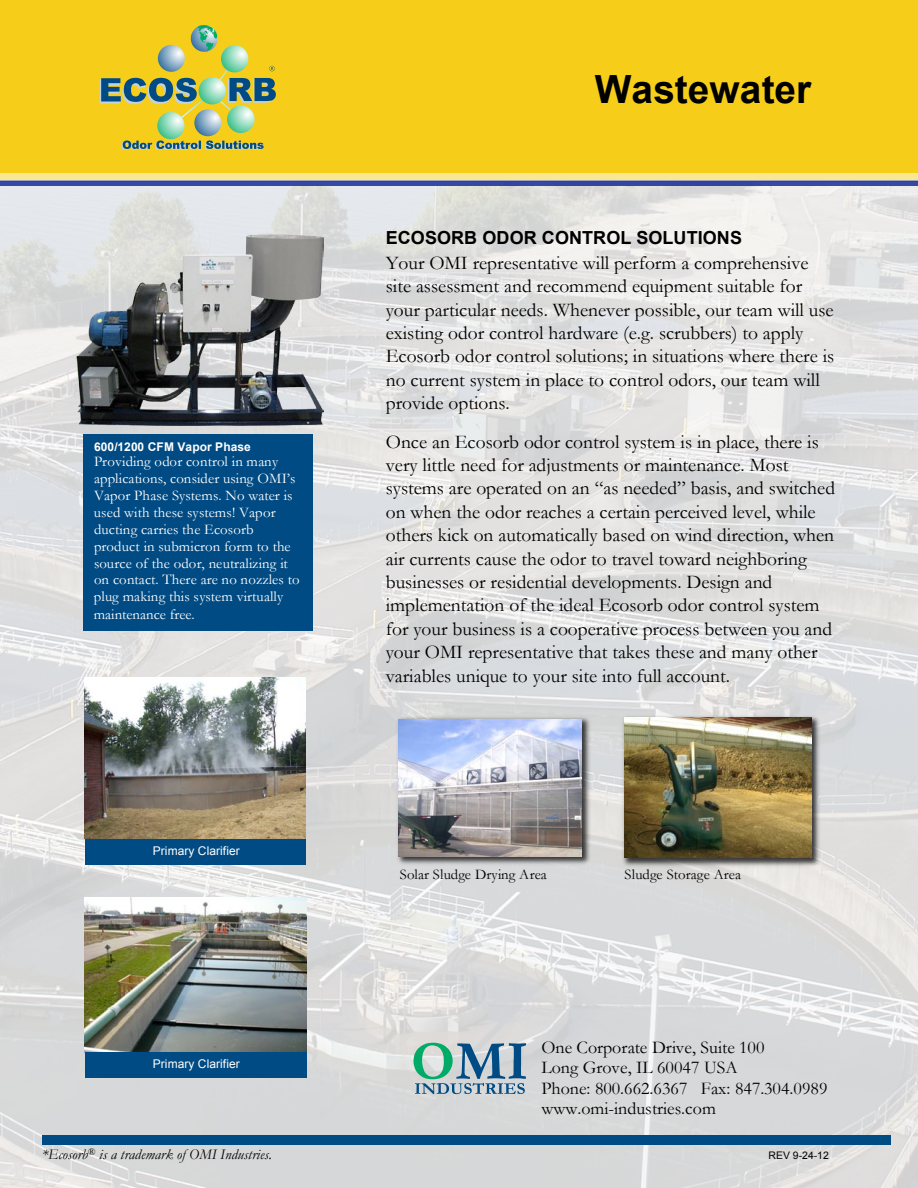
<style>
.page{position:relative;width:918px;height:1188px;background:#fff}
.page>*{position:absolute;margin:0;border:0;box-sizing:border-box;transform-origin:0 0}
.t1{font:700 38.85px "Arial";color:#000}
.t2{font:19.5px/23.4px "Garamond";color:#000}
.t3{font:18px/20.2px "Garamond";letter-spacing:.005em;color:#000}
.t4{font:700 18px "Arial";letter-spacing:.005em;color:#000}
.t5{font:14.7px/17px "Garamond";color:#fff}
.t6{font:14.7px "Garamond";letter-spacing:.01em;color:#000}
.t7{font:italic 14.7px "Garamond";letter-spacing:.005em;color:#000}
.t8{font:12px "Arial";letter-spacing:.005em;color:#fff}
.t9{font:700 12px "Arial";color:#fff}
.t10{font:10.5px "Arial";color:#000}
</style>
<div class="page">
<img style="left:0;top:186px;width:918px;height:1002px">
<div style="left:42px;top:1135px;width:849px;height:10px;background:#004b84"></div>
<div style="left:0;top:0;width:918px;height:181px;background:#f6ce1a"></div>
<div style="left:0;top:181px;width:918px;height:5px;background:#3649a5"></div>
<div style="left:0;top:174px;width:918px;height:7px;background:#fae791"></div>
<img style="left:85px;top:678px;width:221px;height:161px">
<div style="left:85px;top:839px;width:221px;height:26px;background:#004b84"></div>
<div style="left:379px;top:1038px;width:448px;height:83px;background:#d7d8d9"></div>
<img style="left:606px;top:709px;width:219px;height:168px">
<img style="left:625px;top:717px;width:186px;height:141px">
<img style="left:77px;top:235px;width:246px;height:191px">
<img style="left:85px;top:897px;width:222px;height:155px">
<div style="left:85px;top:1052px;width:221px;height:26px;background:#004b84"></div>
<img style="left:306px;top:1057px;width:1px;height:15px">
<div style="left:83px;top:435px;width:230px;height:196px;background:#004b84"></div>
<svg style="left:414px;top:1043px;width:112px;height:51px;background:#89aeb6"></svg>
<img style="left:393px;top:714px;width:201px;height:156px">
<img style="left:398px;top:719px;width:184px;height:138px">
<svg style="left:158px;top:45px;width:27px;height:27px"></svg>
<svg style="left:157px;top:112px;width:27px;height:27px"></svg>
<svg style="left:194px;top:109px;width:27px;height:27px"></svg>
<svg style="left:227px;top:106px;width:28px;height:27px"></svg>
<svg style="left:221px;top:45px;width:27px;height:27px"></svg>
<svg style="left:199px;top:77px;width:27px;height:27px"></svg>
<svg style="left:100px;top:78px;width:106px;height:41px"></svg>
<svg style="left:191px;top:25px;width:27px;height:27px"></svg>
<svg style="left:121px;top:141px;width:143px;height:9px"></svg>
<svg style="left:216px;top:64px;width:60px;height:51px"></svg>
<p class="t9" style="left:94px;top:439px;width:158px">600/1200 CFM Vapor Phase</p>
<p class="t5" style="left:94px;top:453px;width:207px">Providing odor control in many applications, consider using OMI’s<br>Vapor Phase Systems. No water is used with these systems! Vapor ducting carries the Ecosorb product in submicron form to the source of the odor, neutralizing it on contact. There are no nozzles to plug making this system virtually maintenance free.</p>
<p class="t8" style="left:153px;top:843px;width:88px">Primary Clarifier</p>
<p class="t8" style="left:153px;top:1056px;width:88px">Primary Clarifier</p>
<p class="t7" style="left:42px;top:1145px;width:232px">*Ecosorb<sup>®</sup> is a trademark of OMI Industries.</p>
<h1 class="t1" style="left:595px;top:64px;width:218px">Wastewater</h1>
<p class="t4" style="left:386px;top:226px;width:358px">ECOSORB ODOR CONTROL SOLUTIONS</p>
<p class="t2" style="left:386px;top:251px;width:450px">Your OMI representative will perform a comprehensive site assessment and recommend equipment suitable for your particular needs. Whenever possible, our team will use existing odor control hardware (e.g. scrubbers) to apply Ecosorb odor control solutions; in situations where there is no current system in place to control odors, our team will provide options.</p>
<p class="t2" style="left:386px;top:430px;width:451px">Once an Ecosorb odor control system is in place, there is very little need for adjustments or maintenance. Most systems are operated on an “as needed” basis, and switched on when the odor reaches a certain perceived level, while others kick on automatically based on wind direction, when air currents cause the odor to travel toward neighboring businesses or residential developments. Design and implementation of the ideal Ecosorb odor control system for your business is a cooperative process between you and your OMI representative that takes these and many other variables unique to your site into full account.</p>
<p class="t6" style="left:400px;top:866px;width:149px">Solar Sludge Drying Area</p>
<p class="t6" style="left:625px;top:866px;width:118px">Sludge Storage Area</p>
<p class="t3" style="left:541px;top:1037px;width:288px">One Corporate Drive, Suite 100<br>Long Grove, IL 60047 USA<br>Phone: 800.662.6367 Fax: 847.304.0989 www.omi-industries.com</p>
<p class="t10" style="left:768px;top:1148px;width:62px">REV 9-24-12</p>
</div>
